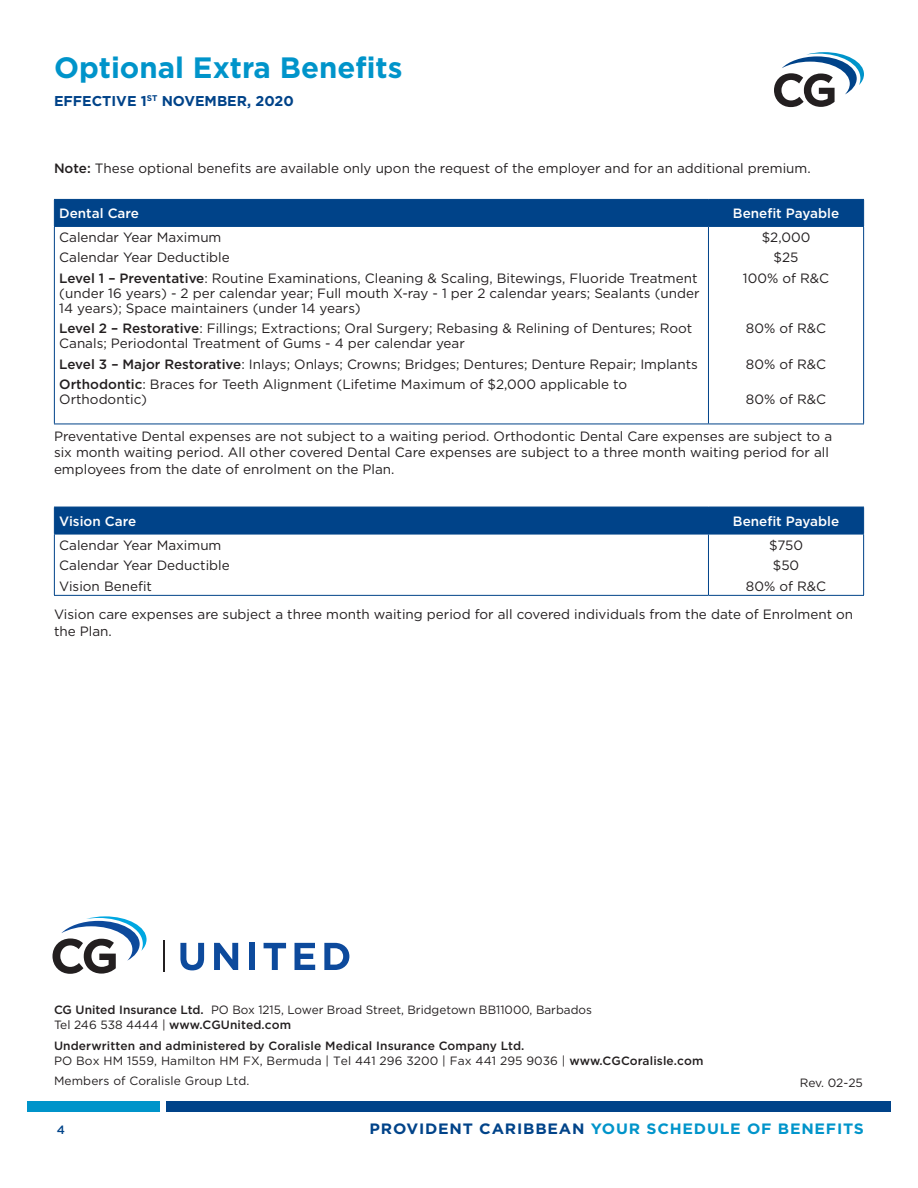
<style>
.page{position:relative;width:918px;height:1188px;background:#fff}
.page>*{position:absolute;margin:0;border:0;box-sizing:border-box;transform-origin:0 0}
.t1{font:700 29.4px "Gotham";color:#0094ca}
.t2{font:700 15px "Gotham";letter-spacing:.05em;color:#0094ca;scale:1.05 1}
.t3{font:700 14.25px "Gotham";color:#004389}
.t4{font:13.5px/20.4px "Gotham";color:#231f20}
.t5{font:500 13.5px "Gotham";color:#fff}
.t6{font:500 12px/15px "Gotham";letter-spacing:.01em;color:#231f20}
.t7{font:12px/15px "Gotham";color:#231f20}
.t8{font:500 12px "Gotham";color:#004389}
.s1{font-weight:500}
.s2{font-weight:400}
.s3{color:#004389}
</style>
<div class="page">
<svg style="left:774px;top:52px;width:90px;height:55px"></svg>
<div style="left:27px;top:1101px;width:132px;height:11px;background:#0094ca"></div>
<div style="left:167px;top:1101px;width:724px;height:11px;background:#004389"></div>
<hr style="left:163px;top:941px;width:1px;height:31px;background:#231f20">
<svg style="left:52px;top:916px;width:95px;height:58px"></svg>
<svg style="left:180px;top:943px;width:24px;height:27px"></svg>
<svg style="left:214px;top:943px;width:24px;height:27px"></svg>
<div style="left:249px;top:943px;width:6px;height:27px;background:#0d4a9c"></div>
<svg style="left:264px;top:943px;width:22px;height:27px"></svg>
<svg style="left:295px;top:943px;width:20px;height:27px"></svg>
<svg style="left:324px;top:943px;width:25px;height:27px"></svg>
<hr style="left:54px;top:424px;width:654px;height:1px;background:#004389">
<hr style="left:708px;top:424px;width:156px;height:1px;background:#004389">
<div style="left:54px;top:199px;width:810px;height:27px;background:#004389"></div>
<hr style="left:54px;top:227px;width:1px;height:197px;background:#004389">
<hr style="left:54px;top:226px;width:654px;height:1px;background:#004389">
<hr style="left:708px;top:227px;width:1px;height:197px;background:#004389">
<hr style="left:708px;top:226px;width:156px;height:1px;background:#004389">
<hr style="left:863px;top:227px;width:1px;height:197px;background:#004389">
<div style="left:54px;top:507px;width:810px;height:27px;background:#004389"></div>
<hr style="left:54px;top:534px;width:654px;height:1px;background:#004389">
<hr style="left:708px;top:534px;width:156px;height:1px;background:#004389">
<hr style="left:54px;top:534px;width:1px;height:61px;background:#004389">
<hr style="left:54px;top:595px;width:654px;height:1px;background:#004389">
<hr style="left:708px;top:534px;width:1px;height:61px;background:#004389">
<hr style="left:863px;top:534px;width:1px;height:61px;background:#004389">
<hr style="left:708px;top:595px;width:156px;height:1px;background:#004389">
<h1 class="t1" style="left:54px;top:48px;width:350px">Optional Extra Benefits</h1>
<p class="t3" style="left:54px;top:91px;width:241px">EFFECTIVE 1<sup>ST</sup> NOVEMBER, 2020</p>
<p class="t4" style="left:54px;top:158px;width:758px"><span class="s1">Note:</span> These optional benefits are available only upon the request of the employer and for an additional premium.</p>
<p class="t5" style="left:59px;top:205px;width:81px">Dental Care</p>
<p class="t5" style="left:733px;top:205px;width:108px">Benefit Payable</p>
<p class="t4" style="left:59px;top:227px;width:640px">Calendar Year Maximum<br>Calendar Year Deductible<br><span class="s1">Level 1 – Preventative</span>: Routine Examinations, Cleaning &amp; Scaling, Bitewings, Fluoride Treatment</p>
<p class="t4" style="left:59px;top:285px;width:642px;line-height:15px">(under 16 years) - 2 per calendar year; Full mouth X-ray - 1 per 2 calendar years; Sealants (under<br>14 years); Space maintainers (under 14 years)</p>
<p class="t4" style="left:59px;top:321px;width:635px;line-height:15px"><span class="s1">Level 2 – Restorative</span>: Fillings; Extractions; Oral Surgery; Rebasing &amp; Relining of Dentures; Root<br>Canals; Periodontal Treatment of Gums - 4 per calendar year</p>
<p class="t4" style="left:59px;top:353px;width:640px"><span class="s1">Level 3 – Major Restorative</span>: Inlays; Onlays; Crowns; Bridges; Dentures; Denture Repair; Implants<br><span class="s1">Orthodontic</span>: Braces for Teeth Alignment (Lifetime Maximum of $2,000 applicable to</p>
<p class="t4" style="left:59px;top:389px;width:89px">Orthodontic)</p>
<p class="t4" style="left:743px;top:227px;width:88px;text-align:center">$2,000<br>$25<br>100% of R&amp;C</p>
<p class="t4" style="left:746px;top:318px;width:82px">80% of R&amp;C</p>
<p class="t4" style="left:746px;top:353px;width:82px">80% of R&amp;C</p>
<p class="t4" style="left:746px;top:389px;width:82px">80% of R&amp;C</p>
<p class="t4" style="left:54px;top:428px;width:780px;line-height:16.2px">Preventative Dental expenses are not subject to a waiting period. Orthodontic Dental Care expenses are subject to a six month waiting period. All other covered Dental Care expenses are subject to a three month waiting period for all employees from the date of enrolment on the Plan.</p>
<p class="t5" style="left:59px;top:512px;width:79px">Vision Care</p>
<p class="t5" style="left:733px;top:512px;width:108px">Benefit Payable</p>
<p class="t4" style="left:59px;top:534px;width:172px">Calendar Year Maximum<br>Calendar Year Deductible<br>Vision Benefit</p>
<p class="t4" style="left:746px;top:534px;width:82px;text-align:center">$750<br>$50<br>80% of R&amp;C</p>
<p class="t4" style="left:54px;top:606px;width:801px;line-height:16.2px">Vision care expenses are subject a three month waiting period for all covered individuals from the date of Enrolment on the Plan.</p>
<p class="t7" style="left:54px;top:1002px;width:539px"><span class="s1">CG United Insurance Ltd.</span> PO Box 1215, Lower Broad Street, Bridgetown BB11000, Barbados<br>Tel 246 538 4444 | <span class="s1">www.CGUnited.com</span></p>
<p class="t6" style="left:54px;top:1038px;width:651px">Underwritten and administered by Coralisle Medical Insurance Company Ltd.<br><span class="s2">PO Box HM 1559, Hamilton HM FX, Bermuda | Tel 441 296 3200 | Fax 441 295 9036 |</span> www.CGCoralisle.com</p>
<p class="t7" style="left:54px;top:1073px;width:197px">Members of Coralisle Group Ltd.</p>
<p class="t7" style="left:800px;top:1075px;width:64px">Rev. 02-25</p>
<p class="t8" style="left:57px;top:1122px;width:10px">4</p>
<p class="t2" style="left:370px;top:1119px;width:472px"><span class="s3">PROVIDENT CARIBBEAN</span> YOUR SCHEDULE OF BENEFITS</p>
</div>
